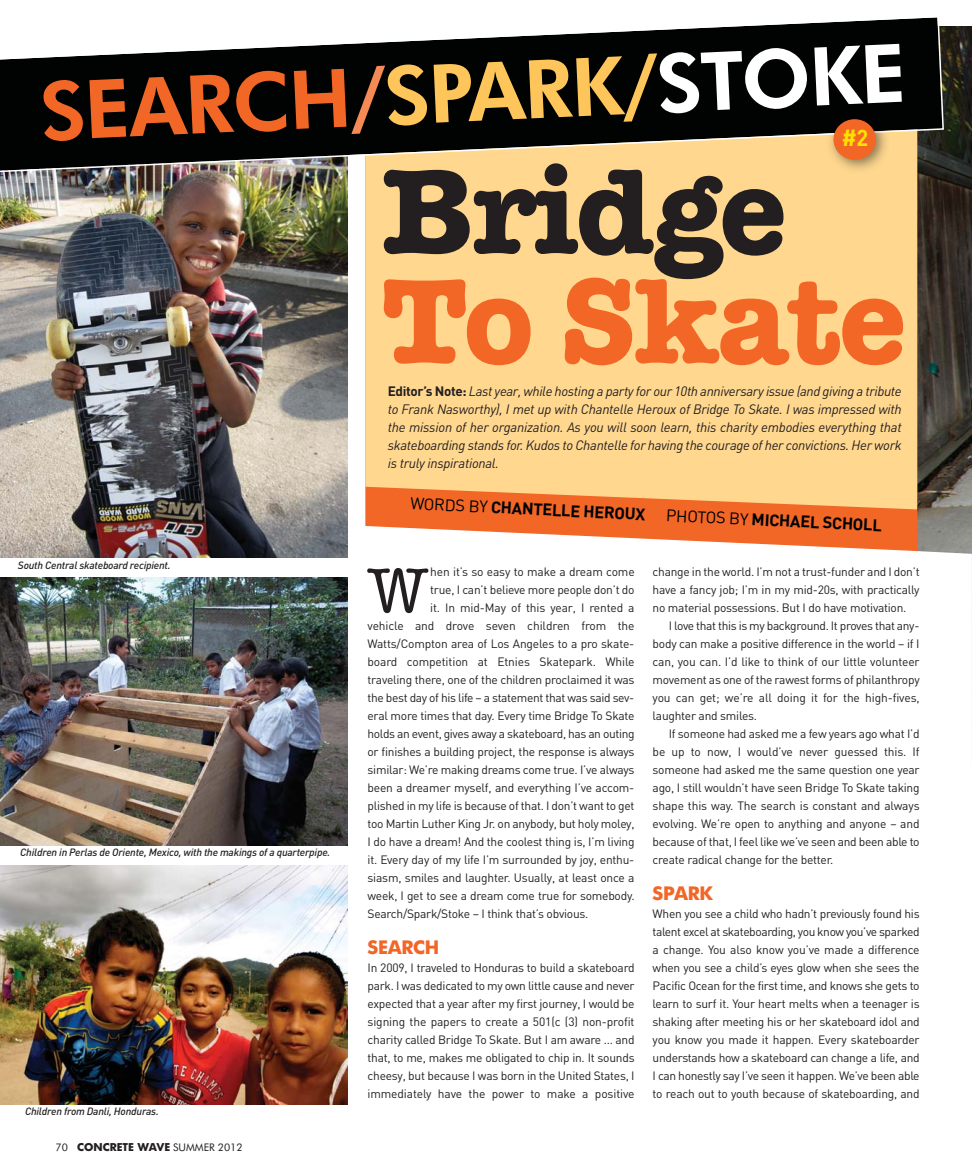
<style>
.page{position:relative;width:972px;height:1175px;background:#fff}
.page>*{position:absolute;margin:0;border:0;box-sizing:border-box;transform-origin:0 0}
.t1{font:700 124.65px "Am Typewriter";letter-spacing:-.02em;color:#f26626}
.t2{font:700 124.65px "Am Typewriter";letter-spacing:-.02em;color:#231f20}
.t3{font:800 81px "Futura BT";color:#f26626}
.t4{font:65.25px "American Typewriter";color:#231f20}
.t5{font:700 22.8px "DIN";color:#ffe100;scale:.95 1}
.t6{font:700 18px "Futura";letter-spacing:-.02em;color:#f26626}
.t7{font:700 16.5px "DIN";color:#010205}
.t8{font:italic 13.5px/18px "DIN";letter-spacing:-.02em;color:#231f20;text-align:justify}
.t9{font:12px/18px "DIN";letter-spacing:-.02em;color:#231f20;text-align:justify}
.t10{font:italic 500 10.5px "DIN";letter-spacing:-.02em;color:#231f20}
.t11{font:10.5px "Futura BT";color:#231f20}
.s1{color:#f68a54}
.s2{color:#fec55a}
.s3{color:#fff}
.s4{font-family:"Futura";font-weight:700}
.s5{font-weight:700;font-style:normal}
.s6{font-weight:400}
</style>
<div class="page">
<img style="left:917px;top:27px;width:55px;height:522px">
<svg style="left:916px;top:549px;width:56px;height:5px"></svg>
<svg style="left:365px;top:509px;width:552px;height:42px;fill:#f26626"></svg>
<img style="left:0;top:174px;width:348px;height:383px">
<img style="left:0;top:577px;width:348px;height:268px">
<img style="left:0;top:865px;width:348px;height:239px">
<div style="left:365px;top:174px;width:552px;height:335px;background:#ffd78f"></div>
<svg style="left:0;top:17px;width:945px;height:157px;background:#45413a"></svg>
<img style="left:824px;top:109px;width:69px;height:68px">
<img style="left:824px;top:130px;width:69px;height:5px">
<div style="left:833px;top:119px;width:43px;height:41px;background:#f26626;border-radius:50%"></div>
<h2 class="t3" style="left:39px;top:80px;width:868px;rotate:-3deg">SEARCH<span class="s1">/</span><span class="s2">SPARK/</span><span class="s3">STOKE</span></h2>
<h3 class="t5" style="left:842px;top:130px;width:29px">#2</h3>
<h1 class="t2" style="left:382px;top:164px;width:407px">Bridge</h1>
<h1 class="t1" style="left:382px;top:274px;width:527px">To Skate</h1>
<p class="t10" style="left:18px;top:561px;width:154px">South Central skateboard recipient.</p>
<p class="t10" style="left:20px;top:848px;width:312px">Children in Perlas de Oriente, Mexico, with the makings of a quarterpipe.</p>
<p class="t10" style="left:25px;top:1108px;width:135px">Children from Danli, Honduras.</p>
<p class="t11" style="left:56px;top:1143px;width:189px">70 <span class="s4">CONCRETE WAVE</span> SUMMER 2012</p>
<p class="t8" style="left:388px;top:384px;width:516px"><span class="s5">Editor’s Note:</span> Last year, while hosting a party for our 10th anniversary issue (and giving a tribute to Frank Nasworthy), I met up with Chantelle Heroux of Bridge To Skate. I was impressed with the mission of her organization. As you will soon learn, this charity embodies everything that skateboarding stands for. Kudos to Chantelle for having the courage of her convictions. Her work is truly inspirational.</p>
<h3 class="t7" style="left:411px;top:496px;width:237px;rotate:3deg"><span class="s6">WORDS BY</span> CHANTELLE HEROUX</h3>
<h3 class="t7" style="left:667px;top:508px;width:217px;rotate:3deg"><span class="s6">PHOTOS BY</span> MICHAEL SCHOLL</h3>
<h3 class="t4" style="left:368px;top:551px;width:62px">W</h3>
<p class="t9" style="left:430px;top:564px;width:206px">hen it’s so easy to make a dream come</p>
<p class="t9" style="left:430px;top:582px;width:206px">true, I can’t believe more people don’t do</p>
<p class="t9" style="left:430px;top:600px;width:206px">it. In mid-May of this year, I rented a</p>
<p class="t9" style="left:368px;top:618px;width:269px">vehicle and drove seven children from the</p>
<p class="t9" style="left:368px;top:636px;width:268px">Watts/Compton area of Los Angeles to a pro skate-</p>
<p class="t9" style="left:368px;top:654px;width:269px">board competition at Etnies Skatepark. While</p>
<p class="t9" style="left:368px;top:672px;width:269px">traveling there, one of the children proclaimed it was</p>
<p class="t9" style="left:368px;top:690px;width:268px">the best day of his life – a statement that was said sev-</p>
<p class="t9" style="left:368px;top:708px;width:269px">eral more times that day. Every time Bridge To Skate</p>
<p class="t9" style="left:368px;top:726px;width:269px">holds an event, gives away a skateboard, has an outing</p>
<p class="t9" style="left:368px;top:744px;width:269px">or finishes a building project, the response is always</p>
<p class="t9" style="left:368px;top:762px;width:269px">similar: We’re making dreams come true. I’ve always</p>
<p class="t9" style="left:368px;top:780px;width:268px">been a dreamer myself, and everything I’ve accom-</p>
<p class="t9" style="left:368px;top:798px;width:269px">plished in my life is because of that. I don’t want to get</p>
<p class="t9" style="left:368px;top:816px;width:269px">too Martin Luther King Jr. on anybody, but holy moley,</p>
<p class="t9" style="left:368px;top:834px;width:269px">I do have a dream! And the coolest thing is, I’m living</p>
<p class="t9" style="left:368px;top:852px;width:268px">it. Every day of my life I’m surrounded by joy, enthu-</p>
<p class="t9" style="left:368px;top:870px;width:269px">siasm, smiles and laughter. Usually, at least once a</p>
<p class="t9" style="left:368px;top:888px;width:269px">week, I get to see a dream come true for somebody.</p>
<p class="t9" style="left:368px;top:906px;width:222px">Search/Spark/Stoke – I think that’s obvious.</p>
<h3 class="t6" style="left:368px;top:939px;width:73px">SEARCH</h3>
<p class="t9" style="left:368px;top:960px;width:269px">In 2009, I traveled to Honduras to build a skateboard park. I was dedicated to my own little cause and never expected that a year after my first journey, I would be signing the papers to create a 501(c (3) non-profit charity called Bridge To Skate. But I am aware ... and that, to me, makes me obligated to chip in. It sounds cheesy, but because I was born in the United States, I immediately have the power to make a positive</p>
<p class="t9" style="left:653px;top:564px;width:269px">change in the world. I’m not a trust-funder and I don’t have a fancy job; I’m in my mid-20s, with practically no material possessions. But I do have motivation.</p>
<p class="t9" style="left:653px;top:618px;width:269px;text-indent:16px">I love that this is my background. It proves that any&shy;body can make a positive difference in the world – if I can, you can. I’d like to think of our little volunteer movement as one of the rawest forms of philanthropy you can get; we’re all doing it for the high-fives, laughter and smiles.</p>
<p class="t9" style="left:653px;top:726px;width:269px;text-indent:16px">If someone had asked me a few years ago what I’d be up to now, I would’ve never guessed this. If someone had asked me the same question one year ago, I still wouldn’t have seen Bridge To Skate taking shape this way. The search is constant and always evolving. We’re open to anything and anyone – and because of that, I feel like we’ve seen and been able to create radical change for the better.</p>
<h3 class="t6" style="left:653px;top:885px;width:62px">SPARK</h3>
<p class="t9" style="left:653px;top:906px;width:269px">When you see a child who hadn’t previously found his talent excel at skateboarding, you know you’ve sparked a change. You also know you’ve made a difference when you see a child’s eyes glow when she sees the Pacific Ocean for the first time, and knows she gets to learn to surf it. Your heart melts when a teenager is shaking after meeting his or her skateboard idol and you know you made it happen. Every skateboarder understands how a skateboard can change a life, and I can honestly say I’ve seen it happen. We’ve been able to reach out to youth because of skateboarding, and</p>
</div>
